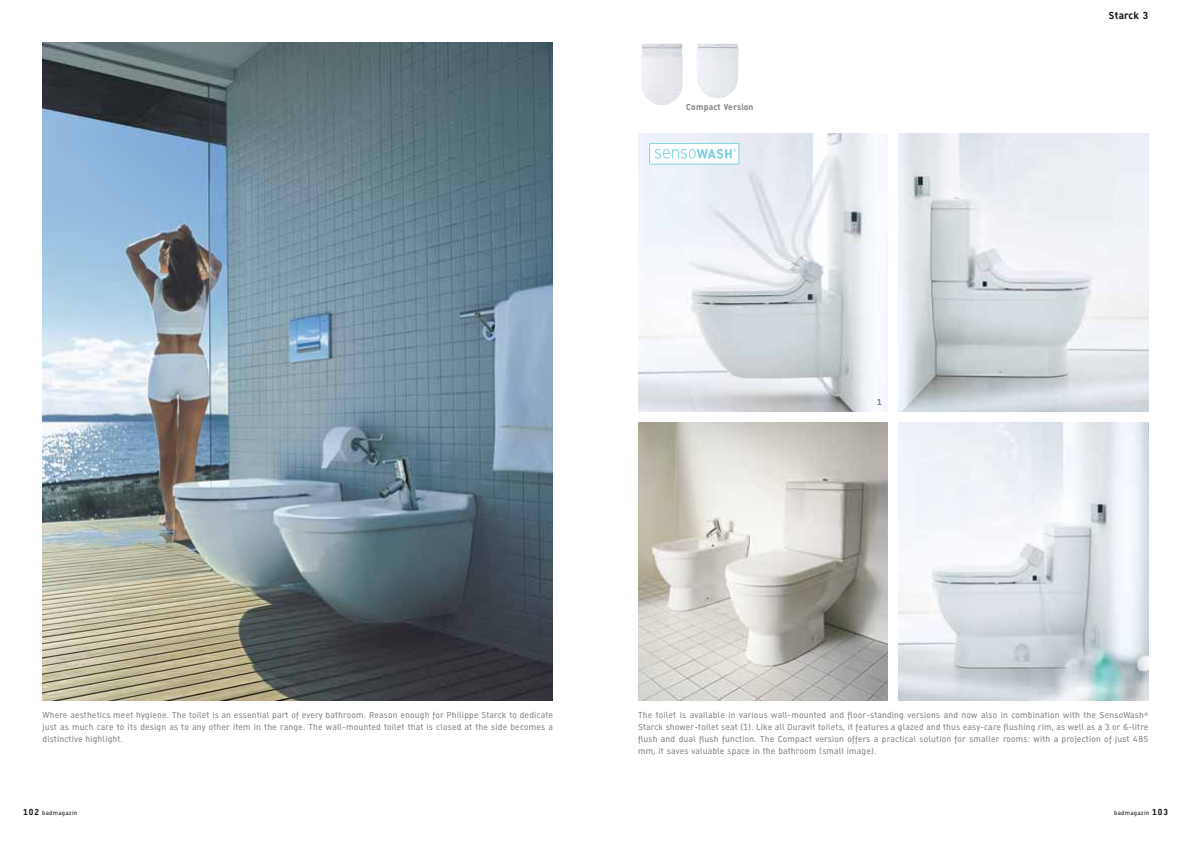
<style>
.page{position:relative;width:1191px;height:842px;background:#fff}
.page>*{position:absolute;margin:0;border:0;box-sizing:border-box;transform-origin:0 0}
.t1{font:10px "Dura Bold Proper";letter-spacing:.02em;color:#151616}
.t2{font:8.5px/12px "Dura Regular Proper";letter-spacing:.02em;color:#818281;text-align:justify}
.t3{font:8.5px "Dura Bold Proper";letter-spacing:.02em;color:#818281}
.t4{font:6px "Dura Regular Tab";letter-spacing:.05em;color:#151616}
.s1{font-family:"Dura Bold Tab";font-size:8.5px}
</style>
<div class="page">
<img style="left:43px;top:43px;width:510px;height:657px">
<img style="left:638px;top:133px;width:249px;height:278px">
<div style="left:649px;top:143px;width:90px;height:21px;background:#fff"></div>
<div style="left:649px;top:143px;width:90px;height:21px;border:1px solid #7dd5e1"></div>
<svg style="left:654px;top:149px;width:82px;height:10px"></svg>
<img style="left:638px;top:422px;width:249px;height:278px">
<img style="left:899px;top:133px;width:249px;height:278px">
<img style="left:641px;top:44px;width:42px;height:61px">
<img style="left:697px;top:44px;width:41px;height:54px">
<img style="left:899px;top:422px;width:249px;height:278px">
<p class="t3" style="left:686px;top:104px;width:69px">Compact Version</p>
<p class="t3" style="left:877px;top:399px;width:7px">1</p>
<p class="t1" style="left:1109px;top:12px;width:41px">Starck 3</p>
<p class="t2" style="left:43px;top:710px;width:512px">Where aesthetics meet hygiene. The toilet is an essential part of every bathroom. Reason enough for Philippe Starck to dedicate just as much care to its design as to any other item in the range. The wall-mounted toilet that is closed at the side becomes a distinctive highlight.</p>
<p class="t4" style="left:23px;top:810px;width:56px"><span class="s1">102</span> badmagazin</p>
<p class="t2" style="left:638px;top:710px;width:512px">The toilet is available in various wall-mounted and floor-standing versions and now also in combination with the SensoWash<sup>® </sup>Starck shower-toilet seat (1). Like all Duravit toilets, it features a glazed and thus easy-care flushing rim, as well as a 3 or 6-litre flush and dual flush function. The Compact version offers a practical solution for smaller rooms: with a projection of just 485 mm, it saves valuable space in the bathroom (small image).</p>
<p class="t4" style="left:1114px;top:810px;width:56px">badmagazin <span class="s1">103</span></p>
</div>
